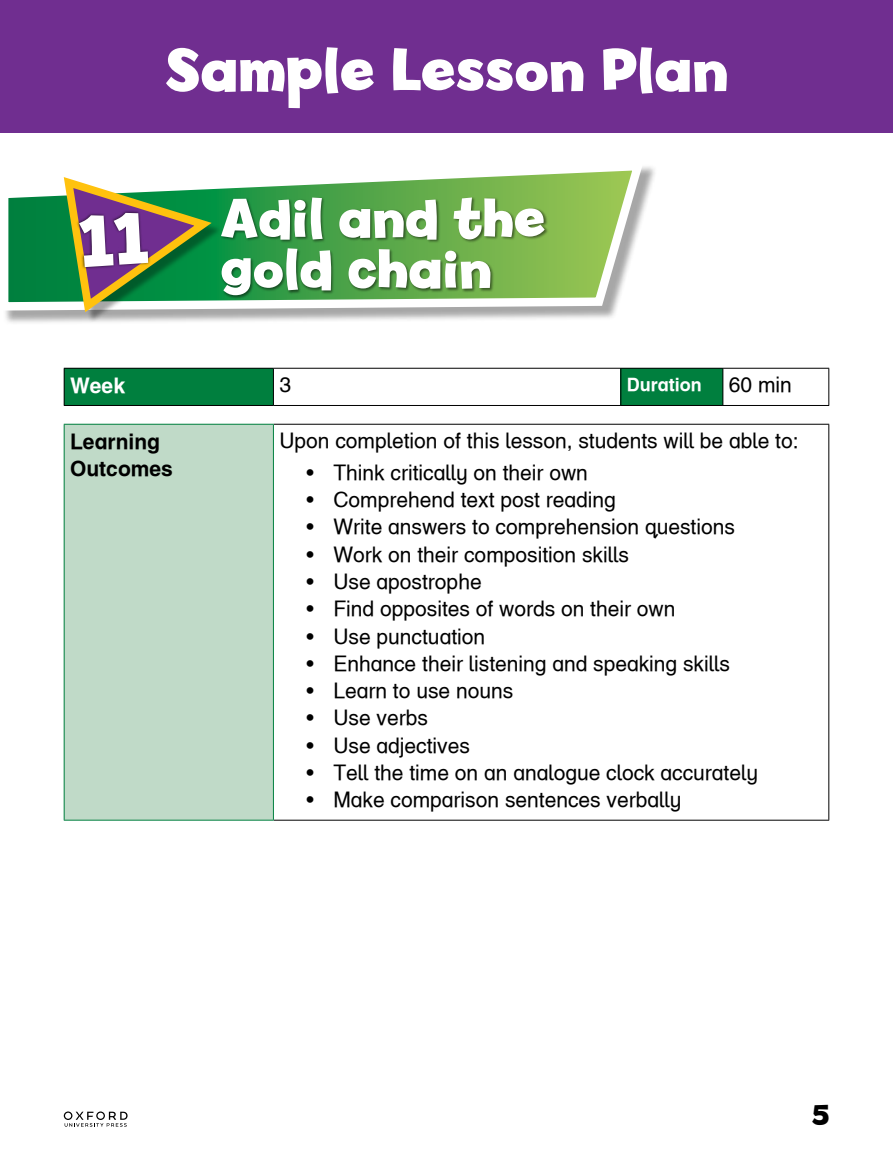
<style>
.page{position:relative;width:893px;height:1170px;background:#fff}
.page>*{position:absolute;margin:0;border:0;box-sizing:border-box;transform-origin:0 0}
.t1{font:700 63px "Billy";color:#fff}
.t2{font:700 57px/50.7px "Billy";color:#fff}
.t3{font:700 30.75px "Billy";color:#000}
.t4{font:21px "Helvetica Infant OUP";color:#000}
.t5{font:21px/27.3px "Helvetica Infant OUP Bold";color:#000}
.t6{font:21px "Helvetica Infant OUP Bold";color:#fff}
.t7{font:18px "Helvetica Infant OUP Bold";color:#fff}
</style>
<div class="page">
<div style="left:2px;top:164px;width:655px;height:161px;background:#000;opacity:.35"></div>
<svg style="left:2px;top:164px;width:647px;height:151px"></svg>
<div style="left:0;top:0;width:893px;height:133px;background:#702e90"></div>
<div style="left:64px;top:368px;width:209px;height:37px;background:#007f3e"></div>
<div style="left:621px;top:368px;width:102px;height:37px;background:#007f3e"></div>
<hr style="left:64px;top:368px;width:209px;height:1px;background:#000">
<hr style="left:64px;top:368px;width:1px;height:37px;background:#000">
<hr style="left:273px;top:368px;width:348px;height:1px;background:#000">
<hr style="left:273px;top:368px;width:1px;height:37px;background:#000">
<hr style="left:621px;top:368px;width:102px;height:1px;background:#000">
<hr style="left:620px;top:368px;width:1px;height:37px;background:#000">
<hr style="left:723px;top:368px;width:106px;height:1px;background:#000">
<hr style="left:722px;top:368px;width:1px;height:37px;background:#000">
<hr style="left:828px;top:368px;width:1px;height:37px;background:#000">
<hr style="left:64px;top:405px;width:209px;height:1px;background:#000">
<hr style="left:273px;top:405px;width:348px;height:1px;background:#000">
<hr style="left:621px;top:405px;width:102px;height:1px;background:#000">
<hr style="left:723px;top:405px;width:106px;height:1px;background:#000">
<div style="left:64px;top:424px;width:209px;height:396px;background:#c0dac8"></div>
<hr style="left:274px;top:424px;width:555px;height:1px;background:#000">
<hr style="left:828px;top:424px;width:1px;height:395px;background:#000">
<hr style="left:274px;top:819px;width:555px;height:1px;background:#000">
<hr style="left:64px;top:424px;width:1px;height:395px;background:#007f3e">
<hr style="left:64px;top:424px;width:210px;height:1px;background:#007f3e">
<hr style="left:64px;top:819px;width:210px;height:1px;background:#007f3e">
<hr style="left:273px;top:424px;width:1px;height:395px;background:#007f3e">
<div style="left:66px;top:180px;width:156px;height:142px;background:#000;opacity:.35"></div>
<div style="left:220px;top:197px;width:329px;height:102px;background:#000;opacity:.5"></div>
<svg style="left:64px;top:1111px;width:64px;height:15px"></svg>
<svg style="left:59px;top:171px;width:155px;height:148px"></svg>
<h1 class="t1" style="left:165px;top:33px;width:565px">Sample Lesson Plan</h1>
<h2 class="t2" style="left:220px;top:193px;width:327px">Adil and the gold chain</h2>
<p class="t6" style="left:70px;top:372px;width:56px">Week</p>
<p class="t4" style="left:279px;top:373px;width:13px">3</p>
<p class="t7" style="left:627px;top:374px;width:76px">Duration</p>
<p class="t4" style="left:729px;top:373px;width:65px">60 min</p>
<p class="t5" style="left:70px;top:427px;width:104px">Learning<br>Outcomes</p>
<p class="t4" style="left:279px;top:428px;width:521px">Upon completion of this lesson, students will be able to:</p>
<p class="t4" style="left:306px;top:460px;width:283px">• Think critically on their own</p>
<p class="t4" style="left:306px;top:487px;width:311px">• Comprehend text post reading</p>
<p class="t4" style="left:306px;top:514px;width:430px">• Write answers to comprehension questions</p>
<p class="t4" style="left:306px;top:542px;width:324px">• Work on their composition skills</p>
<p class="t4" style="left:306px;top:569px;width:177px">• Use apostrophe</p>
<p class="t4" style="left:306px;top:596px;width:370px">• Find opposites of words on their own</p>
<p class="t4" style="left:306px;top:624px;width:180px">• Use punctuation</p>
<p class="t4" style="left:306px;top:651px;width:425px">• Enhance their listening and speaking skills</p>
<p class="t4" style="left:306px;top:678px;width:208px">• Learn to use nouns</p>
<p class="t4" style="left:306px;top:705px;width:123px">• Use verbs</p>
<p class="t4" style="left:306px;top:733px;width:165px">• Use adjectives</p>
<p class="t4" style="left:306px;top:760px;width:453px">• Tell the time on an analogue clock accurately</p>
<p class="t4" style="left:306px;top:787px;width:376px">• Make comparison sentences verbally</p>
<h3 class="t3" style="left:812px;top:1097px;width:19px">5</h3>
</div>
